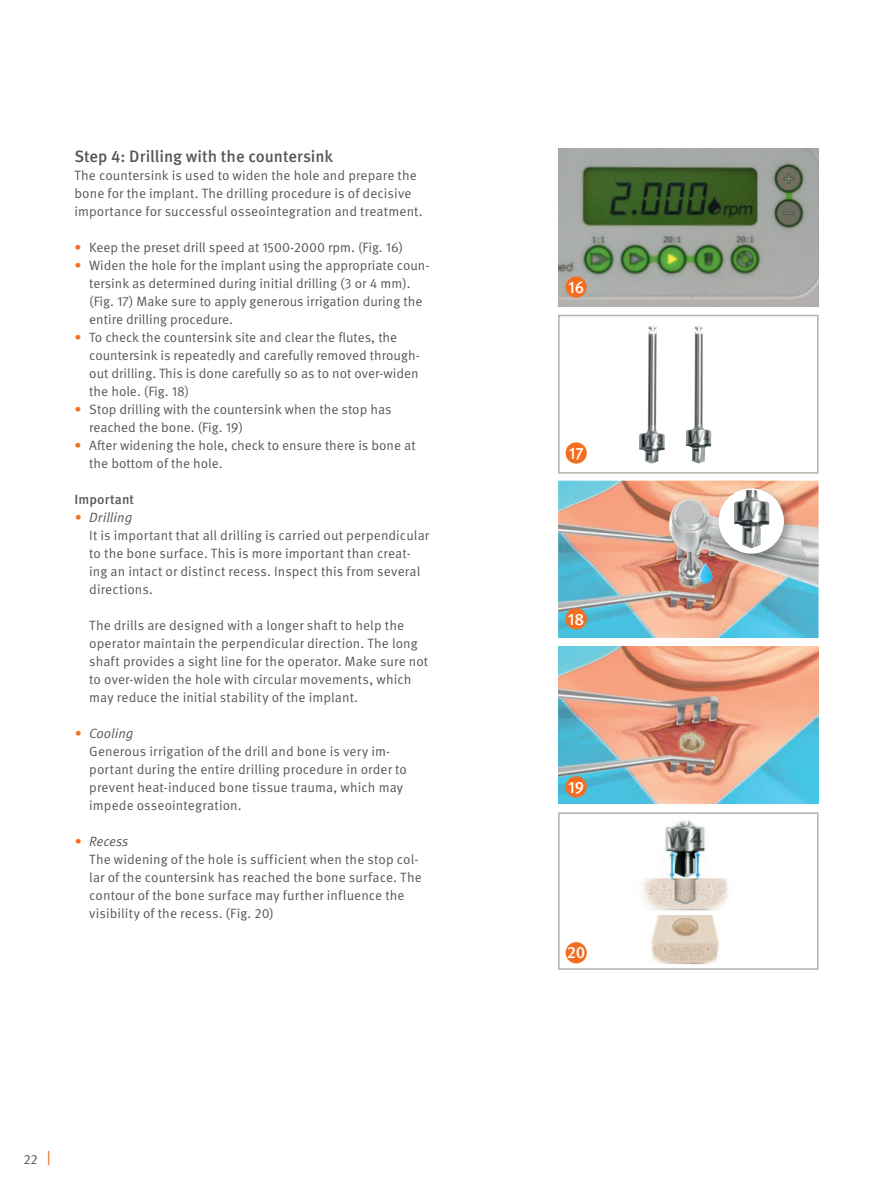
<style>
.page{position:relative;width:893px;height:1191px;background:#fff}
.page>*{position:absolute;margin:0;border:0;box-sizing:border-box;transform-origin:0 0}
.t1{font:500 16.5px "Meta Pro OM";letter-spacing:-.005em;color:#575855}
.t2{font:500 16.5px "Meta Pro OM";color:#fff}
.t3{font:13.5px/18px "Meta Pro OM";color:#575855}
.t4{font:500 13.5px "Meta Pro OM";letter-spacing:.01em;color:#575855}
.s1{color:#f36e21}
.s2{font-style:italic;color:#f36e21}
.s3{font-style:italic}
</style>
<div class="page">
<img style="left:558px;top:149px;width:261px;height:157px">
<img style="left:558px;top:480px;width:261px;height:158px">
<img style="left:558px;top:646px;width:261px;height:158px">
<svg style="left:558px;top:812px;width:261px;height:157px"></svg>
<svg style="left:558px;top:315px;width:261px;height:158px"></svg>
<img style="left:639px;top:326px;width:26px;height:137px">
<img style="left:686px;top:326px;width:26px;height:137px">
<svg style="left:699px;top:563px;width:13px;height:20px"></svg>
<img style="left:715px;top:484px;width:81px;height:82px">
<svg style="left:719px;top:488px;width:65px;height:65px"></svg>
<img style="left:638px;top:914px;width:102px;height:53px">
<img style="left:625px;top:815px;width:115px;height:99px">
<div style="left:566px;top:276px;width:21px;height:22px;background:#f36e21;border-radius:50%"></div>
<div style="left:566px;top:442px;width:21px;height:21px;background:#f36e21;border-radius:50%"></div>
<div style="left:566px;top:608px;width:21px;height:21px;background:#f36e21;border-radius:50%"></div>
<div style="left:566px;top:776px;width:21px;height:21px;background:#f36e21;border-radius:50%"></div>
<div style="left:566px;top:942px;width:21px;height:21px;background:#f36e21;border-radius:50%"></div>
<p class="t1" style="left:74px;top:146px;width:260px">Step 4: Drilling with the countersink</p>
<p class="t3" style="left:74px;top:166px;width:350px">The countersink is used to widen the hole and prepare the bone for the implant. The drilling procedure is of decisive importance for successful osseointegration and treatment.</p>
<p class="t3" style="left:74px;top:238px;width:330px"><span class="s1">•</span> Keep the preset drill speed at 1500-2000 rpm. (Fig. 16)</p>
<p class="t3" style="left:89px;top:256px;width:342px;text-indent:-15px"><span class="s1">•</span> Widen the hole for the implant using the appropriate coun&shy;tersink as determined during initial drilling (3 or 4 mm). (Fig. 17) Make sure to apply generous irrigation during the entire drilling procedure.</p>
<p class="t3" style="left:89px;top:328px;width:332px;text-indent:-15px"><span class="s1">•</span> To check the countersink site and clear the flutes, the countersink is repeatedly and carefully removed through&shy;out drilling. This is done carefully so as to not over-widen the hole. (Fig. 18)</p>
<p class="t3" style="left:89px;top:400px;width:304px;text-indent:-15px"><span class="s1">•</span> Stop drilling with the countersink when the stop has reached the bone. (Fig. 19)</p>
<p class="t3" style="left:89px;top:436px;width:328px;text-indent:-15px"><span class="s1">•</span> After widening the hole, check to ensure there is bone at the bottom of the hole.</p>
<p class="t4" style="left:74px;top:491px;width:61px">Important</p>
<p class="t3" style="left:89px;top:508px;width:341px;text-indent:-15px"><span class="s2">•</span> <span class="s3">Drilling<br></span>It is important that all drilling is carried out perpendicular to the bone surface. This is more important than creat&shy;ing an intact or distinct recess. Inspect this from several directions.</p>
<p class="t3" style="left:89px;top:616px;width:340px">The drills are designed with a longer shaft to help the operator maintain the perpendicular direction. The long shaft provides a sight line for the operator. Make sure not to over-widen the hole with circular movements, which may reduce the initial stability of the implant.</p>
<p class="t3" style="left:89px;top:724px;width:319px;text-indent:-15px"><span class="s2">•</span> <span class="s3">Cooling<br></span>Generous irrigation of the drill and bone is very im&shy;portant during the entire drilling procedure in order to prevent heat-induced bone tissue trauma, which may impede osseointegration.</p>
<p class="t3" style="left:89px;top:832px;width:334px;text-indent:-15px"><span class="s2">•</span> <span class="s3">Recess<br></span>The widening of the hole is sufficient when the stop col&shy;lar of the countersink has reached the bone surface. The contour of the bone surface may further influence the visibility of the recess. (Fig. 20)</p>
<p class="t3" style="left:23px;top:1150px;width:16px">22</p>
<p class="t2" style="left:568px;top:277px;width:18px">16</p>
<p class="t2" style="left:569px;top:443px;width:17px">17</p>
<p class="t2" style="left:568px;top:608px;width:18px">18</p>
<p class="t2" style="left:568px;top:776px;width:17px">19</p>
<p class="t2" style="left:567px;top:942px;width:20px">20</p>
</div>
